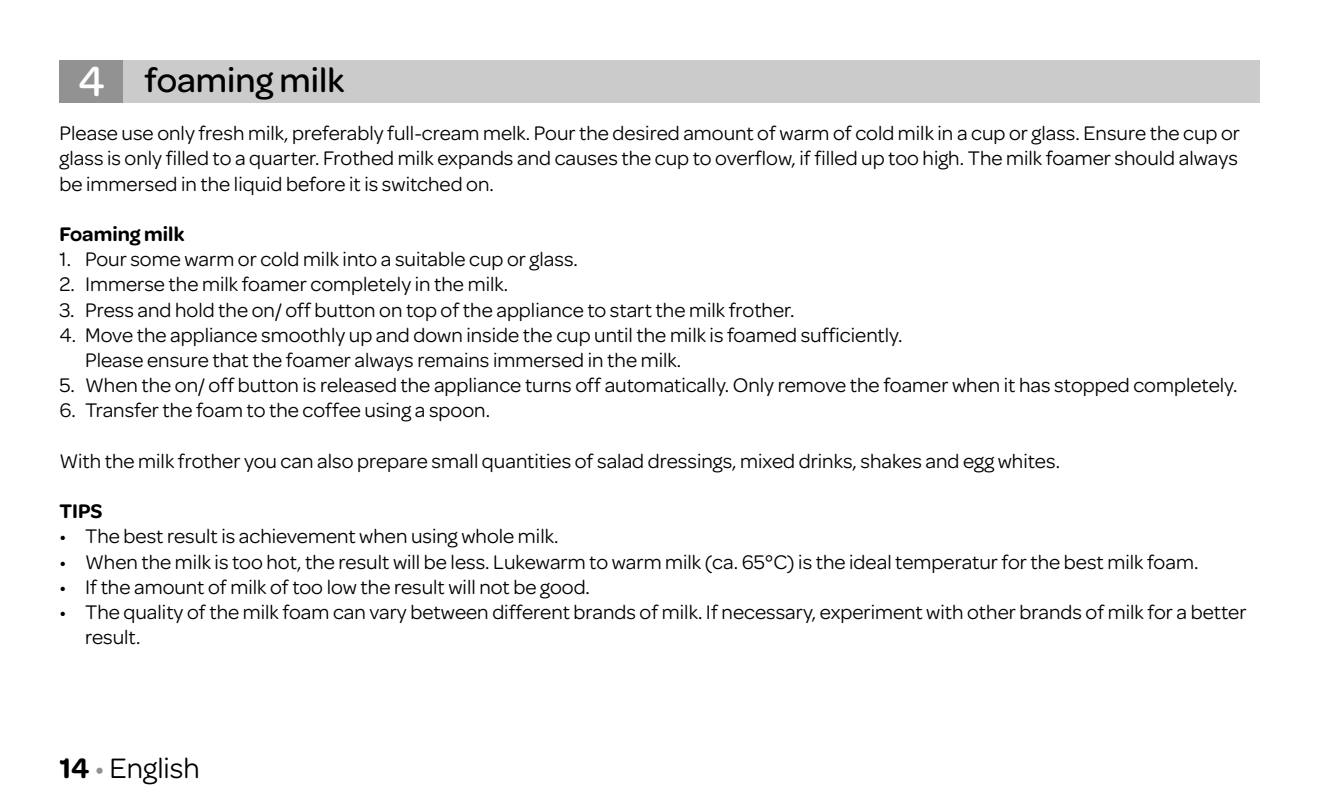
<style>
.page{position:relative;width:1319px;height:808px;background:#fff}
.page>*{position:absolute;margin:0;border:0;box-sizing:border-box;transform-origin:0 0}
.t1{font:500 36px "Omnes";color:#000}
.t2{font:30px "Omnes";color:#000}
.t3{font:21px/25.2px "Omnes";color:#000}
.t4{font:600 21px "Omnes";color:#000}
.s1{font-size:45px;color:#fff}
.s2{font-weight:600}
.s3{color:#929292}
</style>
<div class="page">
<div style="left:102px;top:60px;width:1157px;height:42px;background:#cbcbcb"></div>
<div style="left:60px;top:60px;width:63px;height:42px;background:#929292"></div>
<h1 class="t1" style="left:78px;top:55px;width:268px"><span class="s1">4</span> foaming milk</h1>
<p class="t3" style="left:60px;top:119px;width:1181px;text-align:justify">Please use only fresh milk, preferably full-cream melk. Pour the desired amount of warm of cold milk in a cup or glass. Ensure the cup or glass is only filled to a quarter. Frothed milk expands and causes the cup to overflow, if filled up too high. The milk foamer should always be immersed in the liquid before it is switched on.</p>
<p class="t4" style="left:60px;top:219px;width:126px">Foaming milk</p>
<p class="t3" style="left:60px;top:245px;width:520px">1. Pour some warm or cold milk into a suitable cup or glass.</p>
<p class="t3" style="left:60px;top:271px;width:450px">2. Immerse the milk foamer completely in the milk.</p>
<p class="t3" style="left:60px;top:296px;width:736px">3. Press and hold the on/ off button on top of the appliance to start the milk frother.</p>
<p class="t3" style="left:85px;top:321px;width:818px;text-indent:-26px">4. Move the appliance smoothly up and down inside the cup until the milk is foamed sufficiently.<br>Please ensure that the foamer always remains immersed in the milk.</p>
<p class="t3" style="left:60px;top:371px;width:1179px">5. When the on/ off button is released the appliance turns off automatically. Only remove the foamer when it has stopped completely.</p>
<p class="t3" style="left:60px;top:397px;width:432px">6. Transfer the foam to the coffee using a spoon.</p>
<p class="t3" style="left:60px;top:447px;width:1001px">With the milk frother you can also prepare small quantities of salad dressings, mixed drinks, shakes and egg whites.</p>
<p class="t4" style="left:60px;top:496px;width:44px">TIPS</p>
<p class="t3" style="left:60px;top:523px;width:500px">• The best result is achievement when using whole milk.</p>
<p class="t3" style="left:60px;top:548px;width:1140px">• When the milk is too hot, the result will be less. Lukewarm to warm milk (ca. 65°C) is the ideal temperatur for the best milk foam.</p>
<p class="t3" style="left:60px;top:573px;width:532px">• If the amount of milk of too low the result will not be good.</p>
<p class="t3" style="left:85px;top:598px;width:1162px;text-indent:-26px">• The quality of the milk foam can vary between different brands of milk. If necessary, experiment with other brands of milk for a better result.</p>
<h2 class="t2" style="left:60px;top:748px;width:142px"><span class="s2">14</span> <span class="s3">•</span> English</h2>
</div>
